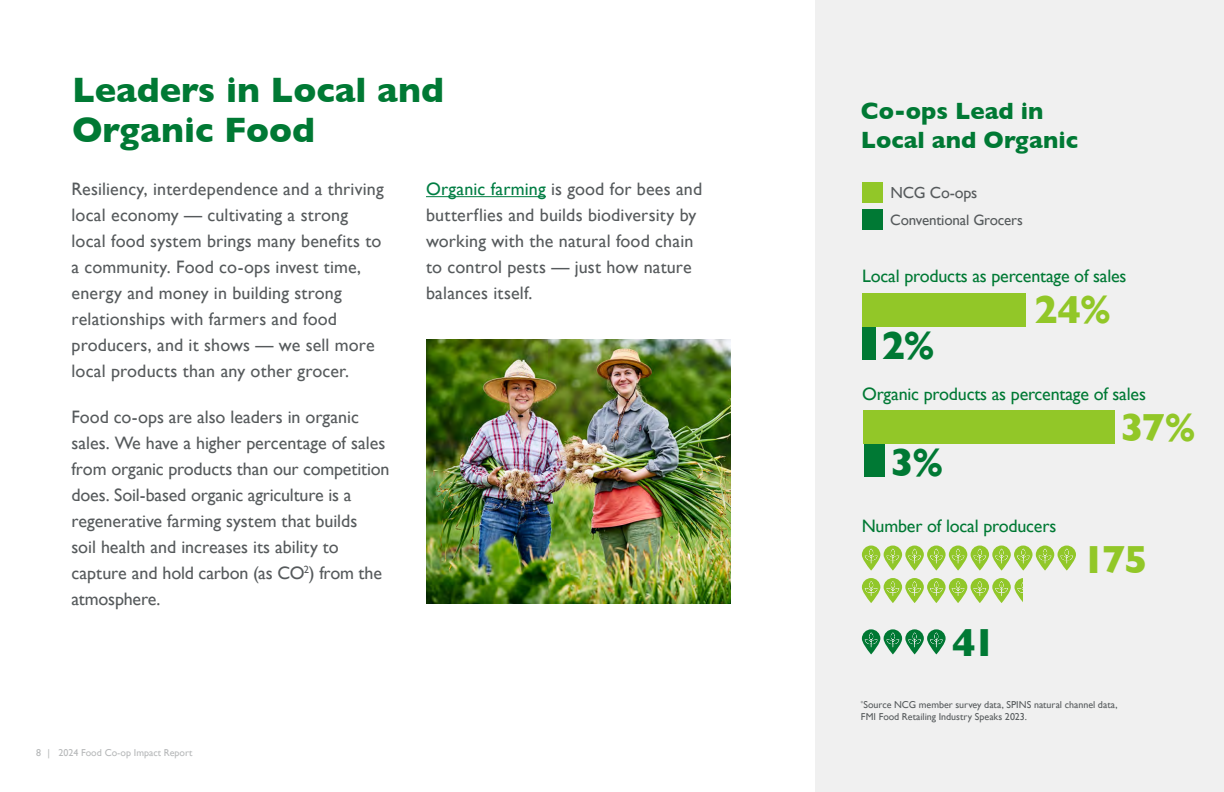
<style>
.page{position:relative;width:1224px;height:792px;background:#fff}
.page>*{position:absolute;margin:0;border:0;box-sizing:border-box;transform-origin:0 0}
.Body_Copy{font:800 40px "Gill Sans";letter-spacing:-.045em;color:#92c728}
.Body_Copy-2{font:800 40px "Gill Sans";color:#007934}
.Headline_1{font:800 36px/40px "Gill Sans";color:#007934}
.Headline_1-2{font:800 24px/29px "Gill Sans";color:#007934}
.Body_Copy-3{font:18px/26px "Gill Sans";letter-spacing:.005em;color:#565a5c}
.Stat_Copy{font:18px "Gill Sans";letter-spacing:-.01em;color:#007934}
.Stat_Copy-2{font:16px "Gill Sans";letter-spacing:-.01em;color:#565a5c}
.Stat_Copy-3{font:15px "Gill Sans";letter-spacing:-.01em;color:#565a5c}
.Body_Copy-4{font:10px/12px "Gill Sans";color:#565a5c}
.t1{font:10px "Gill Sans";color:#b6b8b9}
.s1{color:#007d43}
</style>
<div class="page">
<div style="left:815px;top:0;width:409px;height:792px;background:#f0f0f0"></div>
<div style="left:863px;top:327px;width:13px;height:33px;background:#007934"></div>
<div style="left:864px;top:444px;width:20px;height:33px;background:#007934"></div>
<div style="left:863px;top:294px;width:163px;height:33px;background:#92c728"></div>
<div style="left:863px;top:411px;width:252px;height:33px;background:#92c728"></div>
<svg style="left:862px;top:578px;width:161px;height:25px"></svg>
<svg style="left:862px;top:546px;width:214px;height:24px"></svg>
<svg style="left:862px;top:629px;width:84px;height:25px"></svg>
<img style="left:426px;top:340px;width:304px;height:263px">
<div style="left:863px;top:182px;width:20px;height:21px;background:#92c728"></div>
<div style="left:863px;top:209px;width:20px;height:20px;background:#007934"></div>
<hr style="left:426px;top:196px;width:120px;height:1px;background:#007d43">
<p class="Headline_1" style="left:72px;top:69px;width:374px">Leaders in Local and<br>Organic Food</p>
<p class="Body_Copy-3" style="left:72px;top:177px;width:314px">Resiliency, interdependence and a thriving local economy — cultivating a strong local food system brings many benefits to a community. Food co-ops invest time, energy and money in building strong relationships with farmers and food producers, and it shows — we sell more local products than any other grocer.</p>
<p class="Body_Copy-3" style="left:72px;top:404px;width:319px">Food co-ops are also leaders in organic sales. We have a higher percentage of sales from organic products than our competition does. Soil-based organic agriculture is a regenerative farming system that builds<br>soil health and increases its ability to capture and hold carbon (as CO<sup>2</sup>) from the atmosphere.</p>
<p class="Body_Copy-3" style="left:426px;top:177px;width:278px"><span class="s1">Organic farming</span> is good for bees and butterflies and builds biodiversity by working with the natural food chain to control pests — just how nature balances itself.</p>
<p class="t1" style="left:36px;top:747px;width:158px">8 | 2024 Food Co-op Impact Report</p>
<p class="Headline_1-2" style="left:861px;top:96px;width:219px">Co-ops Lead in<br>Local and Organic</p>
<p class="Stat_Copy-2" style="left:890px;top:183px;width:88px">NCG Co-ops</p>
<p class="Stat_Copy-3" style="left:890px;top:211px;width:134px">Conventional Grocers</p>
<p class="Stat_Copy" style="left:862px;top:266px;width:266px">Local products as percentage of sales</p>
<p class="Body_Copy-2" style="left:881px;top:322px;width:55px">2%</p>
<p class="Body_Copy" style="left:1034px;top:286px;width:79px">24%</p>
<p class="Stat_Copy" style="left:862px;top:384px;width:285px">Organic products as percentage of sales</p>
<p class="Body_Copy-2" style="left:890px;top:439px;width:55px">3%</p>
<p class="Stat_Copy" style="left:862px;top:515px;width:196px">Number of local producers</p>
<p class="Body_Copy-2" style="left:952px;top:619px;width:46px">41</p>
<p class="Body_Copy" style="left:1120px;top:404px;width:78px">37%</p>
<p class="Body_Copy" style="left:1082px;top:536px;width:67px">175</p>
<p class="Body_Copy-4" style="left:861px;top:699px;width:258px"><sup>*</sup>Source NCG member survey data, SPINS natural channel data,<br>FMI Food Retailing Industry Speaks 2023.</p>
</div>
